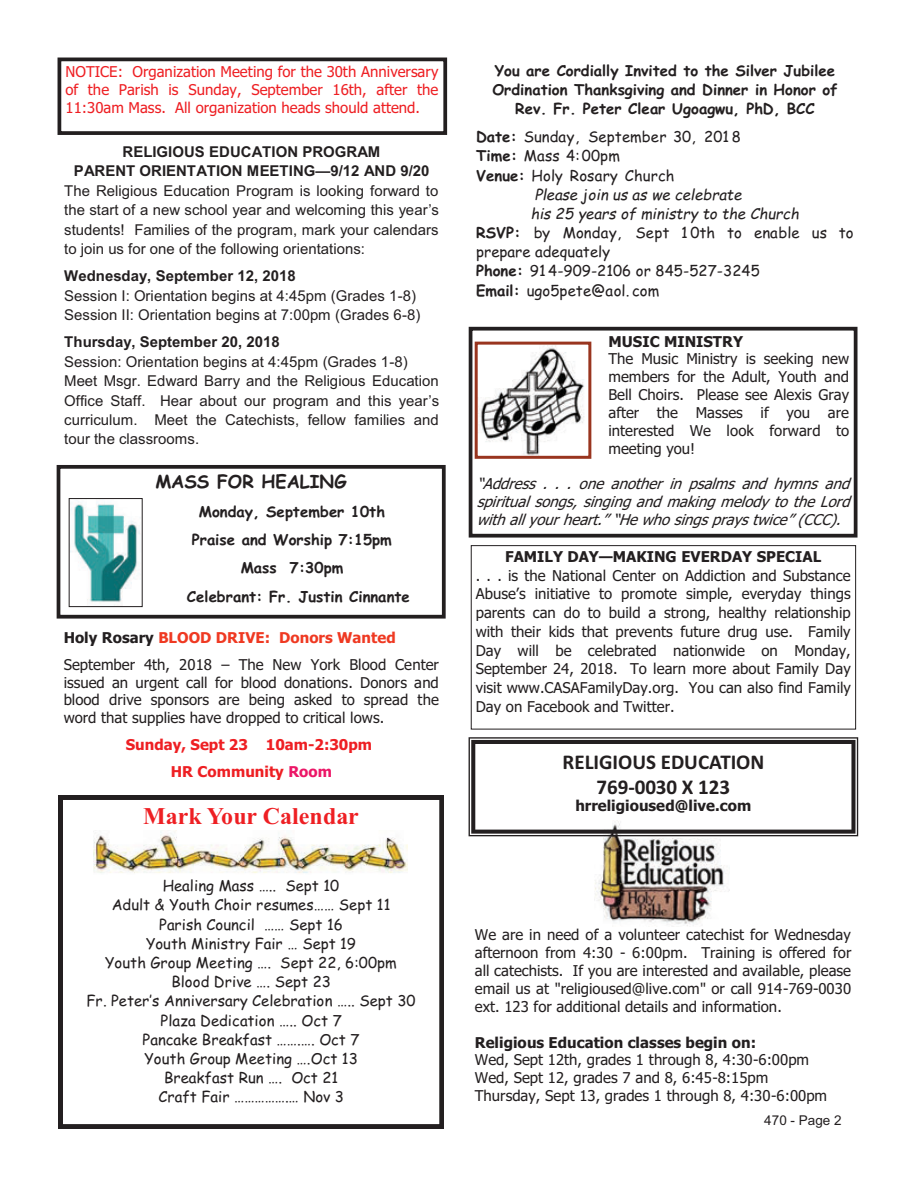
<style>
.page{position:relative;width:918px;height:1188px;background:#fff}
.page>*{position:absolute;margin:0;border:0;box-sizing:border-box;transform-origin:0 0}
.t1{font:700 24px "Times New Roman";color:#ee1f23}
.t2{font:700 21px/25.8px "Calibri";color:#231f20;text-align:center}
.t3{font:700 18px "Comic Sans MS";color:#231f20}
.t4{font:15px/17.9px "Tahoma";color:#231f20;text-align:justify}
.t5{font:15px/19.2px "Comic Sans MS";color:#231f20;text-align:center}
.t6{font:15px/19.5px "Arial";color:#231f20}
.t7{font:700 15px/19.2px "Comic Sans MS";color:#231f20;text-align:center}
.t8{font:15px/17.9px "Tahoma";color:#ee1f23;text-align:justify}
.t9{font:italic 15px/17.9px "Tahoma";color:#231f20;text-align:justify}
.t10{font:700 15px/19.5px "Arial";color:#231f20;text-align:center}
.t11{font:700 15px "Tahoma";color:#231f20}
.t12{font:italic 15px "Comic Sans MS";color:#231f20}
.t13{font:700 15px/26.8px "Tahoma";color:#ee1f23;text-align:center}
.t14{font:13.5px "Arial";letter-spacing:.005em;color:#231f20}
.s1{font-weight:700}
.s2{font-weight:700;color:#ef3922}
.s3{color:#ec1667}
</style>
<div class="page">
<svg style="left:59px;top:795px;width:385px;height:334px"></svg>
<img style="left:94px;top:831px;width:313px;height:44px">
<img style="left:595px;top:836px;width:135px;height:90px">
<svg style="left:469px;top:737px;width:389px;height:99px"></svg>
<div style="left:471px;top:545px;width:385px;height:184px;border:1px solid #231f20"></div>
<div style="left:58px;top:58px;width:389px;height:77px;border:4px solid #231f20"></div>
<div style="left:57px;top:465px;width:389px;height:154px;border:4px solid #231f20"></div>
<div style="left:469px;top:327px;width:389px;height:211px;border:4px solid #231f20"></div>
<img style="left:71px;top:502px;width:69px;height:103px">
<div style="left:69px;top:498px;width:73px;height:109px;border:1px solid #231f20"></div>
<img style="left:479px;top:346px;width:105px;height:109px">
<div style="left:475px;top:342px;width:116px;height:117px;border:3px solid #99351f"></div>
<p class="t8" style="left:66px;top:64px;width:374px">NOTICE: Organization Meeting for the 30th Anniversary of the Parish is Sunday, September 16th, after the 11:30am Mass. All organization heads should attend.</p>
<p class="t10" style="left:74px;top:142px;width:357px">RELIGIOUS EDUCATION PROGRAM<br>PARENT ORIENTATION MEETING—9/12 AND 9/20</p>
<p class="t6" style="left:64px;top:182px;width:376px;text-align:justify">The Religious Education Program is looking forward to the start of a new school year and welcoming this year’s students! Families of the program, mark your calendars to join us for one of the following orientations:</p>
<p class="t10" style="left:64px;top:266px;width:233px">Wednesday, September 12, 2018</p>
<p class="t6" style="left:64px;top:287px;width:358px">Session I: Orientation begins at 4:45pm (Grades 1-8)<br>Session II: Orientation begins at 7:00pm (Grades 6-8)</p>
<p class="t10" style="left:64px;top:333px;width:217px">Thursday, September 20, 2018</p>
<p class="t6" style="left:64px;top:353px;width:376px">Session: Orientation begins at 4:45pm (Grades 1-8)<br>Meet Msgr. Edward Barry and the Religious Education Office Staff. Hear about our program and this year’s curriculum. Meet the Catechists, fellow families and tour the classrooms.</p>
<p class="t3" style="left:155px;top:474px;width:193px">MASS FOR HEALING</p>
<p class="t7" style="left:199px;top:504px;width:188px">Monday, September 10th</p>
<p class="t7" style="left:192px;top:532px;width:201px">Praise and Worship 7:15pm</p>
<p class="t7" style="left:241px;top:560px;width:104px">Mass 7:30pm</p>
<p class="t7" style="left:187px;top:588px;width:225px">Celebrant: Fr. Justin Cinnante</p>
<p class="t4" style="left:64px;top:625px;width:377px;line-height:26.8px"><span class="s1">Holy Rosary</span> <span class="s2">BLOOD DRIVE: Donors Wanted<br></span>September 4th, 2018 – The New York Blood Center</p>
<p class="t4" style="left:64px;top:674px;width:377px">issued an urgent call for blood donations. Donors and blood drive sponsors are being asked to spread the word that supplies have dropped to critical lows.</p>
<p class="t13" style="left:126px;top:733px;width:248px">Sunday, Sept 23 10am-2:30pm<br>HR Community <span class="s3">Room</span></p>
<h1 class="t1" style="left:143px;top:802px;width:217px">Mark Your Calendar</h1>
<p class="t5" style="left:87px;top:878px;width:330px">Healing Mass ….. Sept 10<br>Adult &amp; Youth Choir resumes…… Sept 11<br>Parish Council …… Sept 16<br>Youth Ministry Fair … Sept 19<br>Youth Group Meeting …. Sept 22, 6:00pm<br>Blood Drive …. Sept 23<br>Fr. Peter’s Anniversary Celebration ….. Sept 30<br>Plaza Dedication ….. Oct 7<br>Pancake Breakfast …….…. Oct 7<br>Youth Group Meeting ….Oct 13<br>Breakfast Run …. Oct 21<br>Craft Fair …………….… Nov 3</p>
<p class="t7" style="left:492px;top:62px;width:347px">You are Cordially Invited to the Silver Jubilee<br>Ordination Thanksgiving and Dinner in Honor of<br>Rev. Fr. Peter Clear Ugoagwu, PhD, BCC</p>
<p class="t5" style="left:476px;top:129px;width:266px;text-align:left"><span class="s1">Date:</span> Sunday, September 30, 201 8<br><span class="s1">Time:</span> Mass 4:00pm<br><span class="s1">Venue:</span> Holy Rosary Church</p>
<p class="t12" style="left:535px;top:186px;width:209px">Please join us as we celebrate</p>
<p class="t12" style="left:531px;top:205px;width:270px">his 25 years of ministry to the Church</p>
<p class="t5" style="left:476px;top:225px;width:379px"><span class="s1">RSVP:</span> by Monday, Sept 1 0th to enable us to</p>
<p class="t5" style="left:476px;top:244px;width:136px">prepare adequately</p>
<p class="t5" style="left:476px;top:263px;width:285px"><span class="s1">Phone:</span> 91 4-909-2106 or 845-527-3245</p>
<p class="t5" style="left:476px;top:282px;width:185px"><span class="s1">Email:</span> ugo5pete@aol. com</p>
<p class="t11" style="left:609px;top:335px;width:136px">MUSIC MINISTRY</p>
<p class="t4" style="left:609px;top:351px;width:242px">The Music Ministry is seeking new members for the Adult, Youth and Bell Choirs. Please see Alexis Gray after the Masses if you are interested We look forward to meeting you!</p>
<p class="t9" style="left:477px;top:476px;width:379px">“Address . . . one another in psalms and hymns and spiritual songs, singing and making melody to the Lord withallyourheart.” “Hewhosingspraystwice” (CCC).</p>
<p class="t11" style="left:505px;top:550px;width:318px">FAMILY DAY—MAKING EVERDAY SPECIAL</p>
<p class="t4" style="left:476px;top:567px;width:377px;line-height:18.8px">. . . is the National Center on Addiction and Substance Abuse’s initiative to promote simple, everyday things parents can do to build a strong, healthy relationship with their kids that prevents future drug use. Family Day will be celebrated nationwide on Monday, September 24, 2018. To learn more about Family Day visit www.CASAFamilyDay.org. You can also find Family Day on Facebook and Twitter.</p>
<h2 class="t2" style="left:563px;top:749px;width:203px">RELIGIOUS EDUCATION<br>769-0030 X 123</h2>
<p class="t11" style="left:575px;top:800px;width:177px">hrreligioused@live.com</p>
<p class="t4" style="left:475px;top:927px;width:378px">We are in need of a volunteer catechist for Wednesday afternoon from 4:30 - 6:00pm. Training is offered for all catechists. If you are interested and available, please email us at "religioused@live.com" or call 914-769-0030 ext. 123 for additional details and information.</p>
<p class="t11" style="left:475px;top:1036px;width:283px">Religious Education classes begin on:</p>
<p class="t4" style="left:475px;top:1052px;width:354px;text-align:left">Wed, Sept 12th, grades 1 through 8, 4:30-6:00pm<br>Wed, Sept 12, grades 7 and 8, 6:45-8:15pm<br>Thursday, Sept 13, grades 1 through 8, 4:30-6:00pm</p>
<p class="t14" style="left:764px;top:1115px;width:79px">470 - Page 2</p>
</div>
